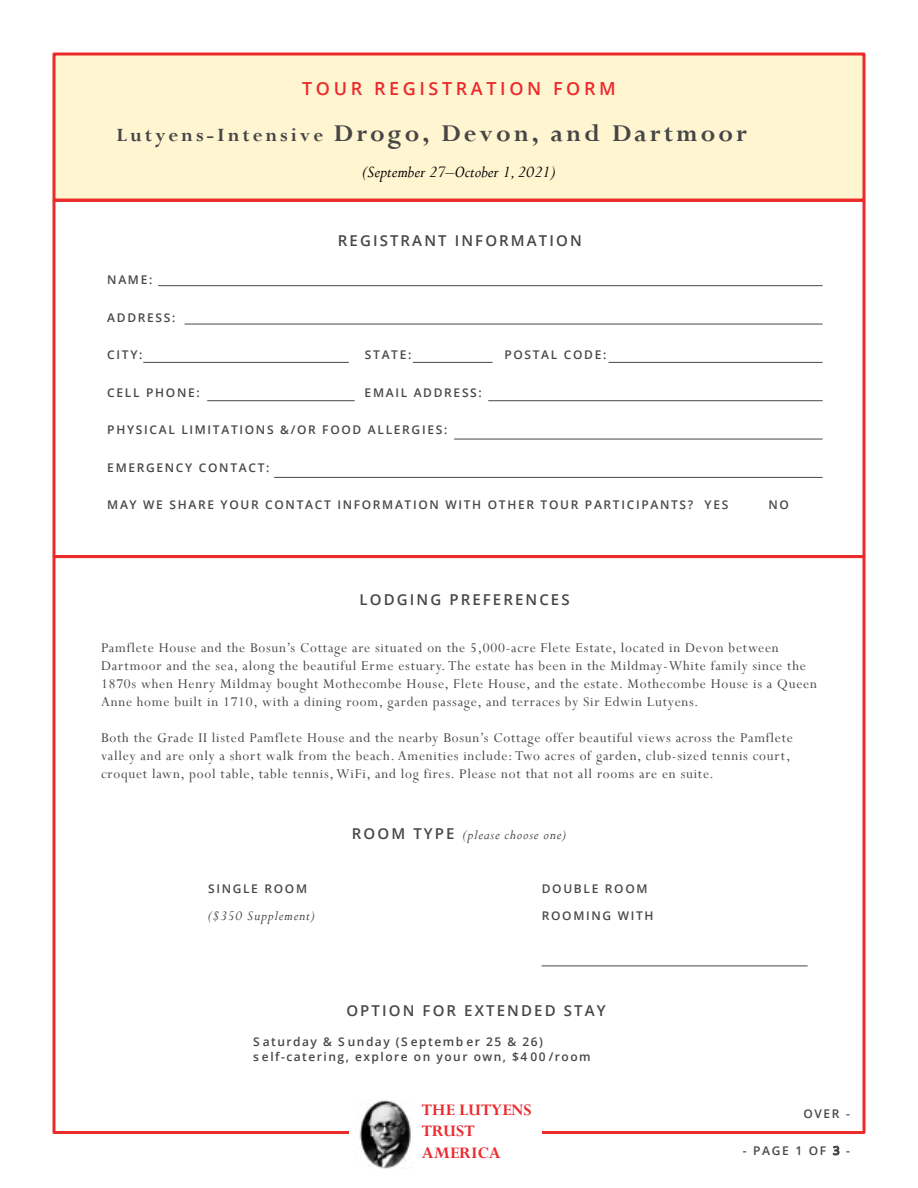
<style>
.page{position:relative;width:918px;height:1188px;background:#fff}
.page>*{position:absolute;margin:0;border:0;box-sizing:border-box;transform-origin:0 0}
.t1{font:700 27px "Perpetua";letter-spacing:.11em;color:#464647}
.t2{font:italic 18px "Perpetua";color:#000}
.t3{font:700 18px/21.6px "Perpetua";color:#eb2a2e}
.t4{font:600 18px "Open Sans";letter-spacing:.2em;color:#eb2a2c}
.t5{font:15px/18px "Perpetua";letter-spacing:.05em;color:#474748}
.t6{font:600 15px "Open Sans";letter-spacing:.14em;color:#474748}
.t7{font:italic 15px "Perpetua";letter-spacing:.05em;color:#474748}
.t8{font:600 12px "Open Sans";letter-spacing:.14em;color:#474748}
.t9{font:600 12px/14.4px "Open Sans";letter-spacing:.125em;color:#464648}
.s1{font-size:21px}
.s2{font-family:"Open Sans";font-weight:600;font-style:normal}
</style>
<div class="page">
<div style="left:52px;top:52px;width:814px;height:150px;background:#fff5d1;border:3px solid #eb2a2a"></div>
<div style="left:52px;top:199px;width:814px;height:359px;border:3px solid #eb2a2a"></div>
<div style="left:52px;top:555px;width:814px;height:579px;border:3px solid #eb2a2a"></div>
<div style="left:349px;top:1091px;width:193px;height:84px;background:#fff"></div>
<img style="left:359px;top:1100px;width:52px;height:69px">
<hr style="left:158px;top:285px;width:664px;height:1px;background:#474748">
<hr style="left:185px;top:324px;width:637px;height:1px;background:#474748">
<hr style="left:413px;top:362px;width:79px;height:1px;background:#474748">
<hr style="left:609px;top:362px;width:213px;height:1px;background:#474748">
<hr style="left:144px;top:362px;width:205px;height:1px;background:#474748">
<hr style="left:207px;top:400px;width:147px;height:1px;background:#474748">
<hr style="left:489px;top:400px;width:333px;height:1px;background:#474748">
<hr style="left:454px;top:439px;width:368px;height:1px;background:#474748">
<hr style="left:275px;top:477px;width:547px;height:1px;background:#474748">
<hr style="left:542px;top:966px;width:265px;height:1px;background:#474748">
<p class="t4" style="left:302px;top:76px;width:315px">TOUR REGISTRATION FORM</p>
<h1 class="t1" style="left:116px;top:116px;width:632px"><span class="s1">Lutyens-Intensive</span> Drogo, Devon, and Dartmoor</h1>
<p class="t2" style="left:362px;top:161px;width:195px">(September 27–October 1, 2021)</p>
<p class="t6" style="left:338px;top:230px;width:245px">REGISTRANT INFORMATION</p>
<p class="t8" style="left:107px;top:272px;width:47px">NAME:</p>
<p class="t8" style="left:107px;top:309px;width:70px">ADDRESS:</p>
<p class="t8" style="left:107px;top:347px;width:37px">CITY:</p>
<p class="t8" style="left:365px;top:347px;width:48px">STATE:</p>
<p class="t8" style="left:504px;top:347px;width:104px">POSTAL CODE:</p>
<p class="t8" style="left:107px;top:384px;width:94px">CELL PHONE:</p>
<p class="t8" style="left:365px;top:384px;width:119px">EMAIL ADDRESS:</p>
<p class="t8" style="left:107px;top:422px;width:342px">PHYSICAL LIMITATIONS &amp;/OR FOOD ALLERGIES:</p>
<p class="t8" style="left:107px;top:459px;width:164px">EMERGENCY CONTACT:</p>
<p class="t8" style="left:107px;top:497px;width:623px">MAY WE SHARE YOUR CONTACT INFORMATION WITH OTHER TOUR PARTICIPANTS? YES</p>
<p class="t8" style="left:768px;top:497px;width:22px">NO</p>
<p class="t6" style="left:360px;top:590px;width:212px">LODGING PREFERENCES</p>
<p class="t5" style="left:101px;top:639px;width:717px">Pamflete House and the Bosun’s Cottage are situated on the 5,000-acre Flete Estate, located in Devon between Dartmoor and the sea, along the beautiful Erme estuary. The estate has been in the Mildmay-White family since the 1870s when Henry Mildmay bought Mothecombe House, Flete House, and the estate. Mothecombe House is a Queen Anne home built in 1710, with a dining room, garden passage, and terraces by Sir Edwin Lutyens.</p>
<p class="t5" style="left:101px;top:729px;width:693px">Both the Grade II listed Pamflete House and the nearby Bosun’s Cottage offer beautiful views across the Pamflete valley and are only a short walk from the beach. Amenities include: Two acres of garden, club-sized tennis court, croquet lawn, pool table, table tennis, WiFi, and log fires. Please not that not all rooms are en suite.</p>
<p class="t8" style="left:208px;top:881px;width:101px">SINGLE ROOM</p>
<p class="t7" style="left:208px;top:907px;width:108px">($350 Supplement)</p>
<p class="t7" style="left:352px;top:825px;width:216px"><span class="s2">ROOM TYPE</span> (please choose one)</p>
<p class="t8" style="left:542px;top:881px;width:107px">DOUBLE ROOM</p>
<p class="t8" style="left:542px;top:908px;width:113px">ROOMING WITH</p>
<p class="t6" style="left:346px;top:1000px;width:261px">OPTION FOR EXTENDED STAY</p>
<p class="t9" style="left:253px;top:1035px;width:339px">S aturday &amp; S unday (S eptemb er 25 &amp; 26)<br>s elf-catering, explore on your own, $4 00 /room</p>
<p class="t3" style="left:422px;top:1098px;width:111px">THE LUTYENS<br>TRUST<br>AMERICA</p>
<p class="t8" style="left:803px;top:1105px;width:48px">OVER -</p>
<p class="t8" style="left:743px;top:1142px;width:109px">- PAGE 1 OF 3 -</p>
</div>
